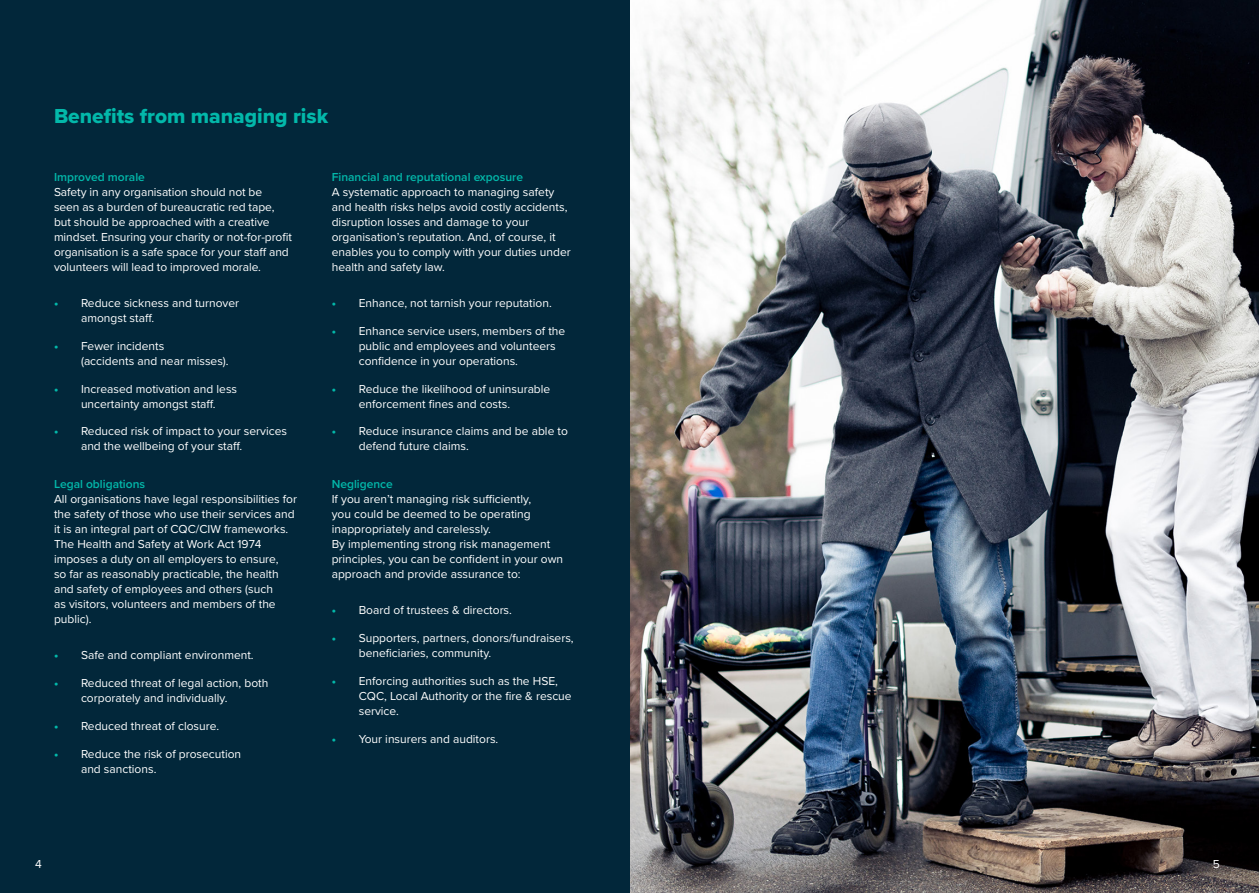
<style>
.page{position:relative;width:1259px;height:893px;background:#fff}
.page>*{position:absolute;margin:0;border:0;box-sizing:border-box;transform-origin:0 0}
.t1{font:21px "Proxima Nova Extrabld";color:#03b8aa}
.t2{font:12px/15px "Proxima Nova";color:#fff}
.t3{font:600 12px "Proxima Nova";color:#03b8aa}
.s1{font-family:"Proxima Nova Extrabld";color:#03b8aa}
</style>
<div class="page">
<img style="left:629px;top:0;width:630px;height:893px">
<div style="left:0;top:0;width:629px;height:893px;background:#02273a"></div>
<p class="t1" style="left:54px;top:100px;width:276px">Benefits from managing risk</p>
<p class="t3" style="left:54px;top:168px;width:92px">Improved morale</p>
<p class="t2" style="left:54px;top:184px;width:239px">Safety in any organisation should not be<br>seen as a burden of bureaucratic red tape, but should be approached with a creative mindset. Ensuring your charity or not-for-profit organisation is a safe space for your staff and volunteers will lead to improved morale.</p>
<p class="t2" style="left:81px;top:295px;width:160px;text-indent:-27px"><span class="s1">•</span> Reduce sickness and turnover amongst staff.</p>
<p class="t2" style="left:81px;top:338px;width:149px;text-indent:-27px"><span class="s1">•</span> Fewer incidents<br>(accidents and near misses).</p>
<p class="t2" style="left:54px;top:380px;width:185px;text-align:center"><span class="s1">•</span> Increased motivation and less uncertainty amongst staff.</p>
<p class="t2" style="left:81px;top:423px;width:207px;text-indent:-27px"><span class="s1">•</span> Reduced risk of impact to your services and the wellbeing of your staff.</p>
<p class="t3" style="left:54px;top:475px;width:93px">Legal obligations</p>
<p class="t2" style="left:54px;top:491px;width:244px">All organisations have legal responsibilities for the safety of those who use their services and it is an integral part of CQC/CIW frameworks.<br>The Health and Safety at Work Act 1974 imposes a duty on all employers to ensure,<br>so far as reasonably practicable, the health and safety of employees and others (such<br>as visitors, volunteers and members of the public).</p>
<p class="t2" style="left:54px;top:647px;width:201px"><span class="s1">•</span> Safe and compliant environment.</p>
<p class="t2" style="left:81px;top:675px;width:189px;text-indent:-27px"><span class="s1">•</span> Reduced threat of legal action, both corporately and individually.</p>
<p class="t2" style="left:54px;top:718px;width:167px"><span class="s1">•</span> Reduced threat of closure.</p>
<p class="t2" style="left:81px;top:746px;width:162px;text-indent:-27px"><span class="s1">•</span> Reduce the risk of prosecution and sanctions.</p>
<p class="t3" style="left:332px;top:168px;width:193px">Financial and reputational exposure</p>
<p class="t2" style="left:332px;top:184px;width:240px">A systematic approach to managing safety and health risks helps avoid costly accidents, disruption losses and damage to your organisation’s reputation. And, of course, it enables you to comply with your duties under health and safety law.</p>
<p class="t2" style="left:332px;top:295px;width:221px"><span class="s1">•</span> Enhance, not tarnish your reputation.</p>
<p class="t2" style="left:359px;top:323px;width:208px;text-indent:-27px"><span class="s1">•</span> Enhance service users, members of the public and employees and volunteers confidence in your operations.</p>
<p class="t2" style="left:359px;top:380px;width:193px;text-indent:-27px"><span class="s1">•</span> Reduce the likelihood of uninsurable enforcement fines and costs.</p>
<p class="t2" style="left:359px;top:423px;width:211px;text-indent:-27px"><span class="s1">•</span> Reduce insurance claims and be able to defend future claims.</p>
<p class="t3" style="left:332px;top:475px;width:63px">Negligence</p>
<p class="t2" style="left:332px;top:491px;width:233px">If you aren’t managing risk sufficiently,<br>you could be deemed to be operating inappropriately and carelessly.<br>By implementing strong risk management principles, you can be confident in your own approach and provide assurance to:</p>
<p class="t2" style="left:332px;top:602px;width:182px"><span class="s1">•</span> Board of trustees &amp; directors.</p>
<p class="t2" style="left:359px;top:630px;width:216px;text-indent:-27px"><span class="s1">•</span> Supporters, partners, donors/fundraisers, beneficiaries, community.</p>
<p class="t2" style="left:359px;top:673px;width:214px;text-indent:-27px"><span class="s1">•</span> Enforcing authorities such as the HSE,<br>CQC, Local Authority or the fire &amp; rescue service.</p>
<p class="t2" style="left:332px;top:731px;width:168px"><span class="s1">•</span> Your insurers and auditors.</p>
<p class="t2" style="left:35px;top:856px;width:8px">4</p>
<p class="t2" style="left:1213px;top:856px;width:9px">5</p>
</div>
